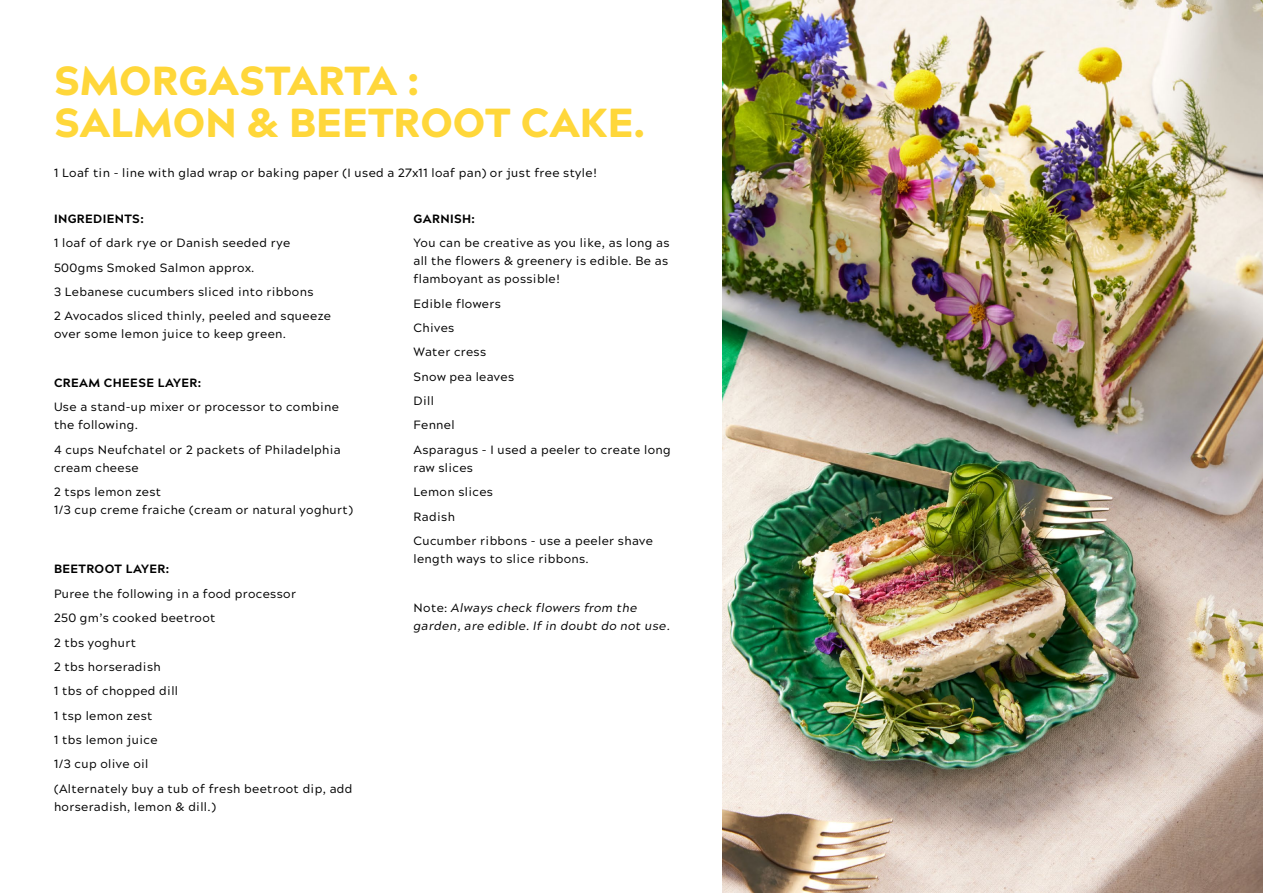
<style>
.page{position:relative;width:1263px;height:893px;background:#fff}
.page>*{position:absolute;margin:0;border:0;box-sizing:border-box;transform-origin:0 0}
.t1{font:900 40.5px/42.5px "Acherus Grotesque";color:#ffd73a}
.t2{font:12px/24.5px "Acherus Grotesque Regular";letter-spacing:.03em;color:#000}
.t3{font:12px/18px "Acherus Grotesque Regular Italic";letter-spacing:.03em;color:#000}
.t4{font:12px "Acherus Grotesque Extrabold";letter-spacing:.03em;color:#000}
.s1{font-family:"Acherus Grotesque Regular"}
</style>
<div class="page">
<img style="left:723px;top:0;width:540px;height:893px">
<h1 class="t1" style="left:54px;top:57px;width:593px">SMORGASTARTA :<br>SALMON &amp; BEETROOT CAKE.</h1>
<p class="t2" style="left:54px;top:160px;width:545px">1 Loaf tin - line with glad wrap or baking paper (I used a 27x11 loaf pan) or just free style!</p>
<p class="t4" style="left:414px;top:208px;width:63px">GARNISH:</p>
<p class="t2" style="left:414px;top:233px;width:257px;line-height:18px;text-align:justify">You can be creative as you like, as long as all the flowers &amp; greenery is edible. Be as flamboyant as possible!</p>
<p class="t2" style="left:414px;top:290px;width:259px">Edible flowers<br>Chives<br>Water cress<br>Snow pea leaves<br>Dill<br>Fennel<br>Asparagus - I used a peeler to create long</p>
<p class="t2" style="left:414px;top:455px;width:241px">raw slices<br>Lemon slices<br>Radish<br>Cucumber ribbons - use a peeler shave</p>
<p class="t2" style="left:414px;top:546px;width:177px">length ways to slice ribbons.</p>
<p class="t3" style="left:414px;top:598px;width:258px"><span class="s1">Note:</span> Always check flowers from the garden, are edible. If in doubt do not use.</p>
<p class="t4" style="left:54px;top:208px;width:91px">INGREDIENTS:</p>
<p class="t2" style="left:54px;top:230px;width:279px">1 loaf of dark rye or Danish seeded rye 500gms Smoked Salmon approx.<br>3 Lebanese cucumbers sliced into ribbons<br>2 Avocados sliced thinly, peeled and squeeze</p>
<p class="t2" style="left:54px;top:321px;width:234px">over some lemon juice to keep green.</p>
<p class="t4" style="left:54px;top:372px;width:149px">CREAM CHEESE LAYER:</p>
<p class="t2" style="left:54px;top:397px;width:286px;line-height:18px">Use a stand-up mixer or processor to combine the following.</p>
<p class="t2" style="left:54px;top:440px;width:288px;line-height:18px">4 cups Neufchatel or 2 packets of Philadelphia cream cheese</p>
<p class="t2" style="left:54px;top:482px;width:300px;line-height:18px">2 tsps lemon zest<br>1/3 cup creme fraiche (cream or natural yoghurt)</p>
<p class="t4" style="left:54px;top:559px;width:117px">BEETROOT LAYER:</p>
<p class="t2" style="left:54px;top:581px;width:300px">Puree the following in a food processor<br>250 gm’s cooked beetroot<br>2 tbs yoghurt<br>2 tbs horseradish<br>1 tbs of chopped dill<br>1 tsp lemon zest<br>1 tbs lemon juice<br>1/3 cup olive oil<br>(Alternately buy a tub of fresh beetroot dip, add</p>
<p class="t2" style="left:54px;top:794px;width:163px">horseradish, lemon &amp; dill.)</p>
</div>
